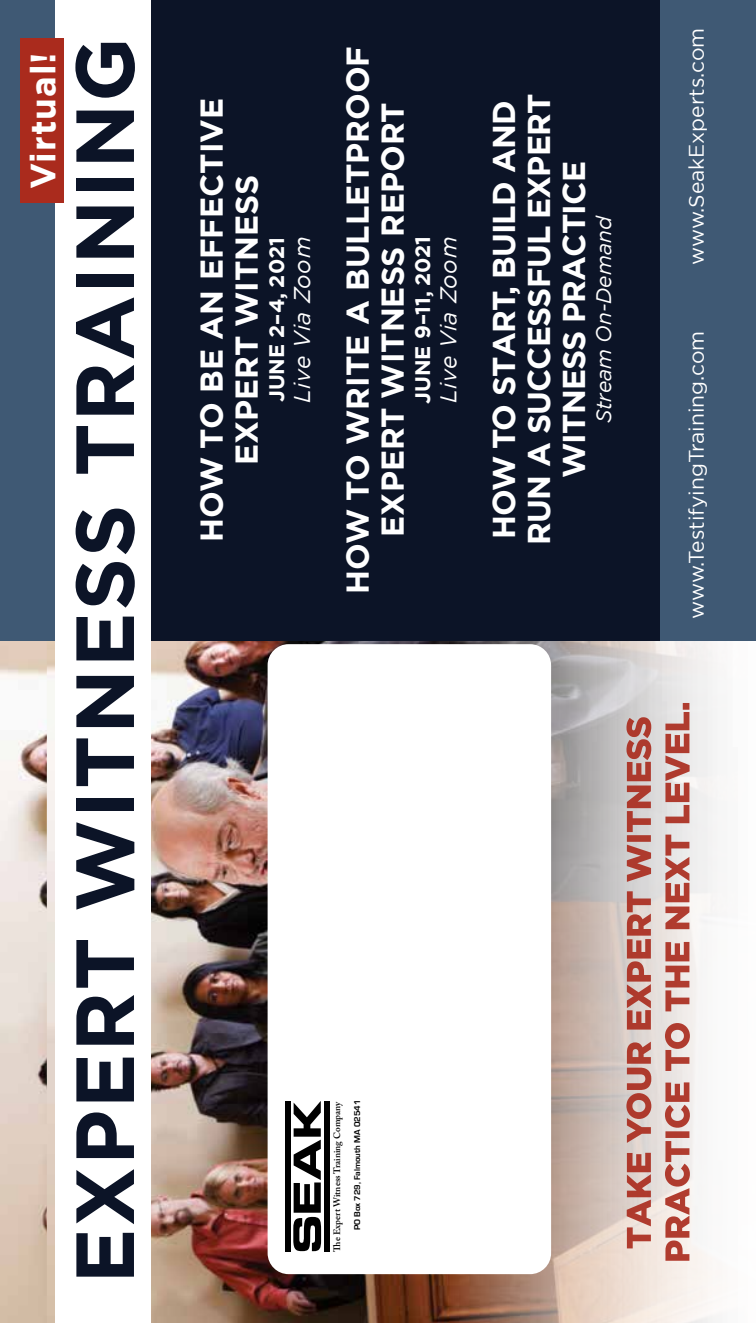
<style>
.page{position:relative;width:756px;height:1323px;background:#fff}
.page>*{position:absolute;margin:0;border:0;box-sizing:border-box;transform-origin:0 0}
.t1{font:700 82.25px "Gotham";letter-spacing:.02em;color:#0c1427}
.t2{font:700 35px "Gotham";letter-spacing:.03em;color:#fff}
.t3{font:700 31.5px/35px "Gotham";color:#fff;text-align:center}
.t4{font:700 31.5px/35px "Gotham";letter-spacing:-.025em;color:#fff;text-align:center}
.t5{font:italic 22.75px "Gotham";letter-spacing:.025em;color:#fff}
.t6{font:21px "Gotham";color:#fff}
.t7{font:700 21px "Gotham";color:#fff}
.t8{font:italic 21px "Gotham";color:#fff}
.t9{font:600 9.28px "Adobe Caslon Pro";color:#000}
.t10{font:700 8.75px "Eurostile";color:#000}
</style>
<div class="page">
<img style="left:0;top:640px;width:47px;height:683px">
<img style="left:47px;top:640px;width:709px;height:683px">
<div style="left:0;top:0;width:756px;height:640px;background:#3f5974"></div>
<div style="left:151px;top:0;width:509px;height:640px;background:#0c1427"></div>
<div style="left:268px;top:644px;width:283px;height:630px;background:#fff;border-radius:21px"></div>
<svg style="left:665px;top:703px;width:25px;height:558px;background:#ce938b"></svg>
<svg style="left:626px;top:717px;width:25px;height:531px;background:#c3827a"></svg>
<svg style="left:293px;top:1101px;width:28px;height:150px"></svg>
<div style="left:285px;top:1101px;width:6px;height:150px;background:#000"></div>
<div style="left:324px;top:1101px;width:5px;height:150px;background:#000"></div>
<div style="left:55px;top:0;width:96px;height:1323px;background:#fff"></div>
<div style="left:20px;top:39px;width:43px;height:164px;background:#aa2b1d"></div>
<p class="t2" style="left:20px;top:189px;width:139px;rotate:-90deg">Virtual!</p>
<h1 class="t1" style="left:50px;top:1284px;width:1248px;rotate:-90deg">EXPERT WITNESS TRAINING</h1>
<p class="t3" style="left:194px;top:542px;width:445px;rotate:-90deg">HOW TO BE AN EFFECTIVE<br>EXPERT WITNESS</p>
<p class="t7" style="left:263px;top:402px;width:166px;rotate:-90deg">JUNE 2–4, 2021</p>
<p class="t5" style="left:288px;top:403px;width:167px;rotate:-90deg">Live Via Zoom</p>
<p class="t3" style="left:340px;top:594px;width:549px;rotate:-90deg">HOW TO WRITE A BULLETPROOF<br>EXPERT WITNESS REPORT</p>
<p class="t7" style="left:409px;top:404px;width:170px;rotate:-90deg">JUNE 9–11, 2021</p>
<p class="t5" style="left:434px;top:403px;width:167px;rotate:-90deg">Live Via Zoom</p>
<p class="t4" style="left:486px;top:545px;width:453px;rotate:-90deg">HOW TO START, BUILD AND<br>RUN A SUCCESSFUL EXPERT<br>WITNESS PRACTICE</p>
<p class="t8" style="left:590px;top:423px;width:209px;rotate:-90deg">Stream On-Demand</p>
<p class="t9" style="left:332px;top:1252px;width:152px;rotate:-90deg">The Expert Witness Training Company</p>
<p class="t10" style="left:351px;top:1230px;width:132px;rotate:-90deg">PO Box 729, Falmouth MA 02541</p>
<p class="t6" style="left:683px;top:265px;width:239px;rotate:-90deg">www.SeakExperts.com</p>
<p class="t6" style="left:683px;top:619px;width:290px;rotate:-90deg">www.TestifyingTraining.com</p>
</div>
